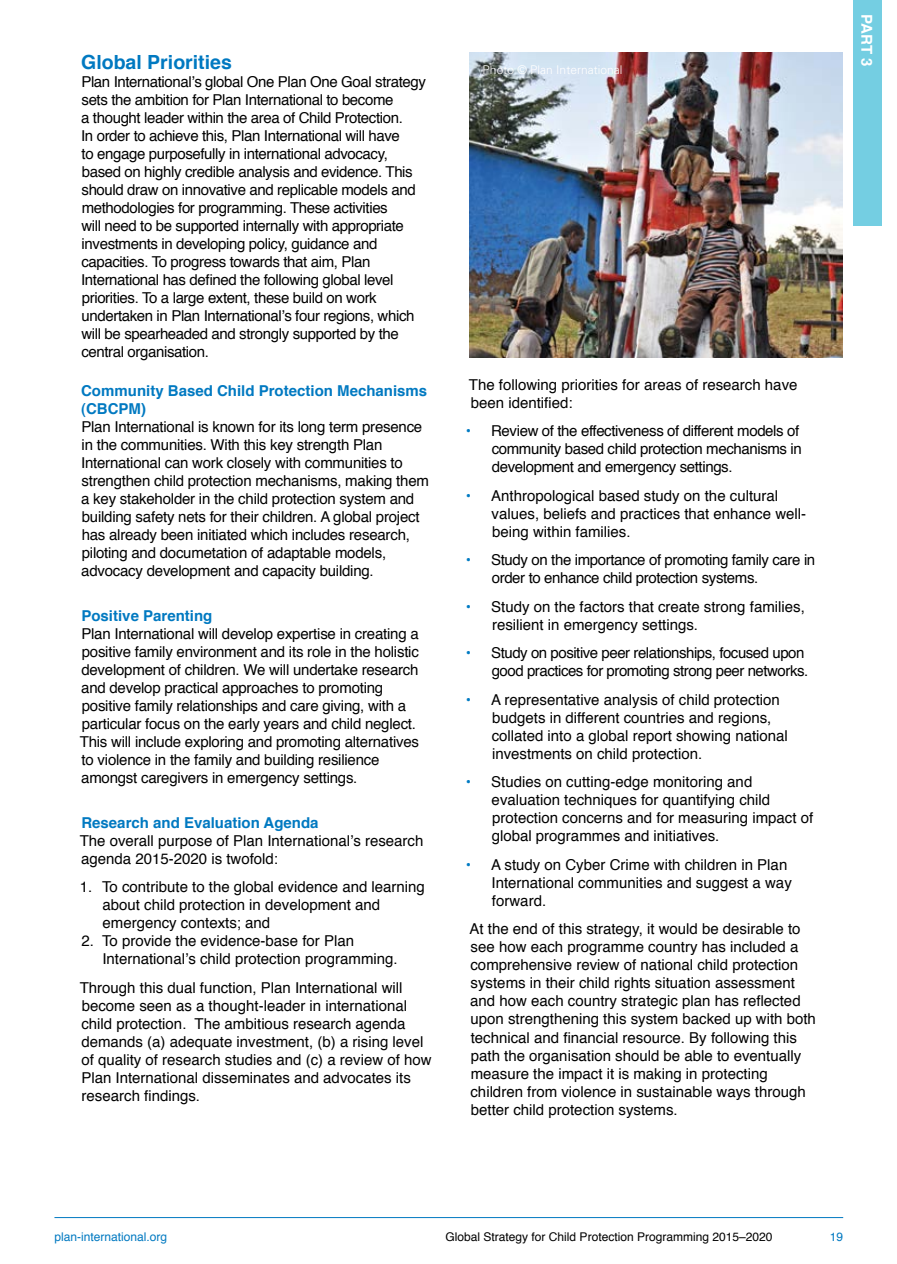
<style>
.page{position:relative;width:897px;height:1264px;background:#fff}
.page>*{position:absolute;margin:0;border:0;box-sizing:border-box;transform-origin:0 0}
.t1{font:700 19.5px "Helvetica";color:#0079c1}
.t2{font:15px/18px "Helvetica";letter-spacing:-.015em;color:#000}
.t3{font:700 15px/18px "Helvetica";color:#0079c1}
.t4{font:700 15px "Helvetica";color:#fff}
.t5{font:12px "Helvetica";color:#000}
.t6{font:12px "Helvetica";color:#0079c1}
.t7{font:300 12px "Univers";color:#fff}
.s1{color:#007bc3}
</style>
<div class="page">
<hr style="left:54px;top:1217px;width:789px;height:1px;background:#0079c1">
<div style="left:853px;top:0;width:28px;height:226px;background:#74cee2"></div>
<img style="left:469px;top:53px;width:373px;height:304px">
<h1 class="t1" style="left:81px;top:46px;width:152px">Global Priorities</h1>
<p class="t2" style="left:81px;top:73px;width:346px">Plan International’s global One Plan One Goal strategy sets the ambition for Plan International to become<br>a thought leader within the area of Child Protection.<br>In order to achieve this, Plan International will have<br>to engage purposefully in international advocacy, based on highly credible analysis and evidence. This should draw on innovative and replicable models and methodologies for programming. These activities<br>will need to be supported internally with appropriate investments in developing policy, guidance and capacities. To progress towards that aim, Plan International has defined the following global level priorities. To a large extent, these build on work undertaken in Plan International’s four regions, which will be spearheaded and strongly supported by the central organisation.</p>
<p class="t3" style="left:81px;top:382px;width:347px">Community Based Child Protection Mechanisms (CBCPM)</p>
<p class="t2" style="left:81px;top:418px;width:349px">Plan International is known for its long term presence in the communities. With this key strength Plan International can work closely with communities to strengthen child protection mechanisms, making them a key stakeholder in the child protection system and building safety nets for their children. A global project has already been initiated which includes research, piloting and documetation of adaptable models, advocacy development and capacity building.</p>
<p class="t3" style="left:81px;top:607px;width:132px">Positive Parenting</p>
<p class="t2" style="left:80px;top:625px;width:341px">Plan International will develop expertise in creating a positive family environment and its role in the holistic development of children. We will undertake research and develop practical approaches to promoting positive family relationships and care giving, with a particular focus on the early years and child neglect.<br>This will include exploring and promoting alternatives to violence in the family and building resilience amongst caregivers in emergency settings.</p>
<p class="t3" style="left:81px;top:814px;width:239px">Research and Evaluation Agenda</p>
<p class="t2" style="left:80px;top:832px;width:345px">The overall purpose of Plan International’s research agenda 2015-2020 is twofold:</p>
<p class="t2" style="left:102px;top:878px;width:324px;text-indent:-23px">1. To contribute to the global evidence and learning about child protection in development and emergency contexts; and</p>
<p class="t2" style="left:102px;top:932px;width:297px;text-indent:-21px">2. To provide the evidence-base for Plan<br>International’s child protection programming.</p>
<p class="t2" style="left:80px;top:979px;width:353px">Through this dual function, Plan International will become seen as a thought-leader in international child protection. The ambitious research agenda demands (a) adequate investment, (b) a rising level of quality of research studies and (c) a review of how Plan International disseminates and advocates its research findings.</p>
<p class="t7" style="left:482px;top:62px;width:141px">Photo © Plan International</p>
<p class="t2" style="left:469px;top:376px;width:330px">The following priorities for areas of research have been identified:</p>
<p class="t2" style="left:491px;top:422px;width:311px;text-indent:-26px"><span class="s1">•</span> Review of the effectiveness of different models of community based child protection mechanisms in development and emergency settings.</p>
<p class="t2" style="left:491px;top:487px;width:316px;text-indent:-26px"><span class="s1">•</span> Anthropological based study on the cultural values, beliefs and practices that enhance well&shy;being within families.</p>
<p class="t2" style="left:491px;top:551px;width:325px;text-indent:-26px"><span class="s1">•</span> Study on the importance of promoting family care in order to enhance child protection systems.</p>
<p class="t2" style="left:492px;top:598px;width:314px;text-indent:-26px"><span class="s1">•</span> Study on the factors that create strong families, resilient in emergency settings.</p>
<p class="t2" style="left:465px;top:644px;width:344px;text-align:right"><span class="s1">•</span> Study on positive peer relationships, focused upon good practices for promoting strong peer networks.</p>
<p class="t2" style="left:491px;top:691px;width:297px;text-indent:-26px"><span class="s1">•</span> A representative analysis of child protection budgets in different countries and regions, collated into a global report showing national investments on child protection.</p>
<p class="t2" style="left:491px;top:773px;width:323px;text-indent:-26px"><span class="s1">•</span> Studies on cutting-edge monitoring and evaluation techniques for quantifying child protection concerns and for measuring impact of global programmes and initiatives.</p>
<p class="t2" style="left:491px;top:856px;width:302px;text-indent:-26px"><span class="s1">•</span> A study on Cyber Crime with children in Plan<br>International communities and suggest a way forward.</p>
<p class="t2" style="left:469px;top:920px;width:348px">At the end of this strategy, it would be desirable to see how each programme country has included a comprehensive review of national child protection systems in their child rights situation assessment and how each country strategic plan has reflected upon strengthening this system backed up with both technical and financial resource. By following this path the organisation should be able to eventually measure the impact it is making in protecting children from violence in sustainable ways through better child protection systems.</p>
<p class="t4" style="left:878px;top:14px;width:54px;rotate:90deg">Part 3</p>
<p class="t6" style="left:54px;top:1227px;width:114px">plan-international.org</p>
<p class="t5" style="left:445px;top:1227px;width:328px">Global Strategy for Child Protection Programming 2015–2020</p>
<p class="t6" style="left:829px;top:1227px;width:15px">19</p>
</div>
